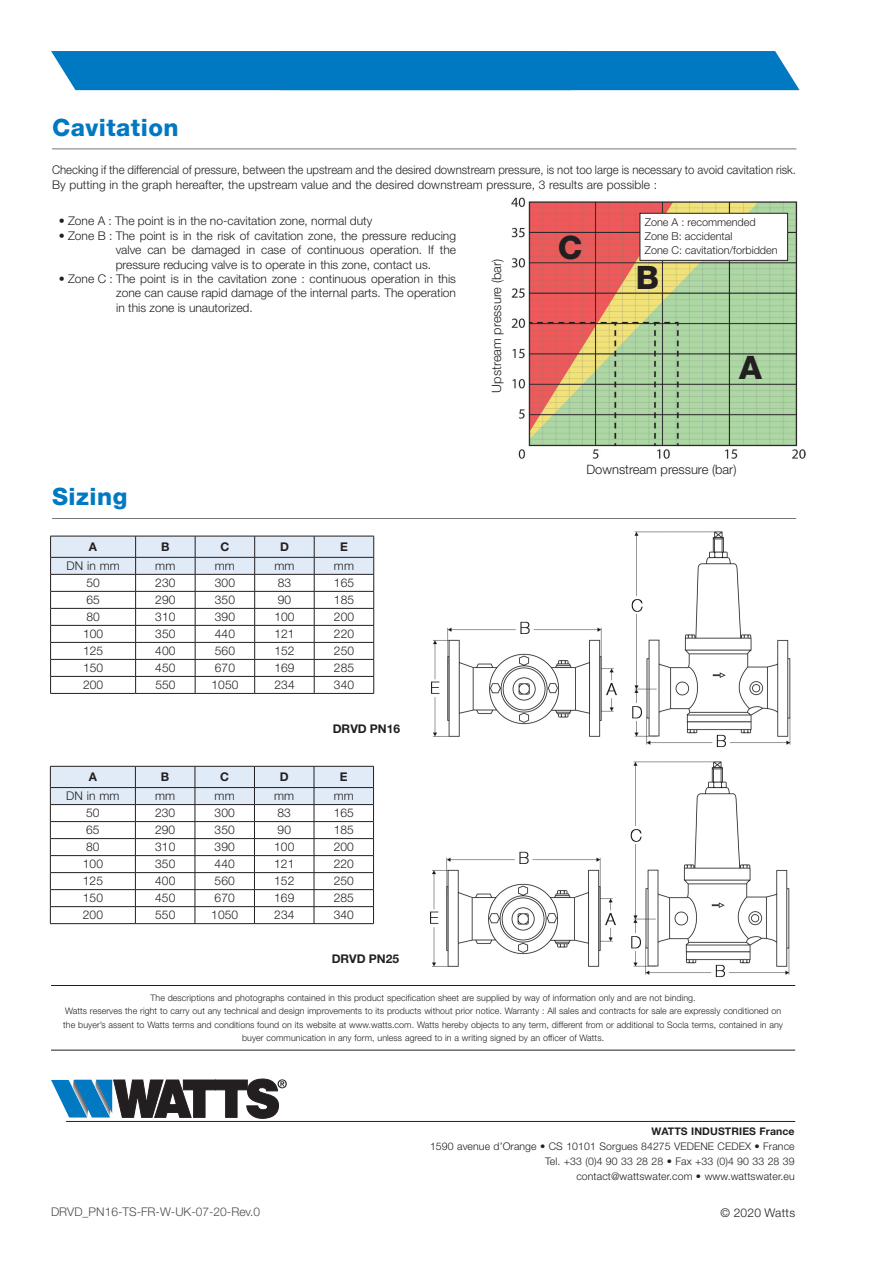
<style>
.page{position:relative;width:893px;height:1263px;background:#fff}
.page>*{position:absolute;margin:0;border:0;box-sizing:border-box;transform-origin:0 0}
.t1{font:800 32.4px "Helvetica Neue LT Std";color:#231f20}
.t2{font:800 24px "Helvetica Neue LT Std";letter-spacing:.02em;color:#0079c2}
.t3{font:300 12.9px "Helvetica Neue LT Std";color:#231f20}
.t4{font:300 12px/14.4px "Helvetica Neue LT Std";color:#231f20;text-align:justify}
.t5{font:300 12px/14.4px "Helvetica Neue LT Std";color:#231f20;scale:.95 1}
.t6{font:300 12px "Helvetica Neue LT Std";color:#4b4c4d}
.t7{font:700 12px "Helvetica Neue LT Std";color:#231f20}
.t8{font:300 12px "Helvetica Neue LT Std";letter-spacing:.02em;color:#231f20}
.t9{font:300 10.8px/14px "Helvetica Neue LT Std";color:#231f20}
.t10{font:300 10.5px/15px "Helvetica Neue LT Std";letter-spacing:.01em;color:#231f20;text-align:right}
.t11{font:700 10.5px "Helvetica Neue LT Std";letter-spacing:.01em;color:#231f20}
.t12{font:300 9px/13.5px "Helvetica Neue LT Std";letter-spacing:.01em;color:#231f20;text-align:center}
</style>
<div class="page">
<hr style="left:66px;top:1121px;width:729px;height:1px;background:#231f20">
<svg style="left:51px;top:1079px;width:236px;height:39px"></svg>
<hr style="left:51px;top:985px;width:744px;height:1px;background:#231f20">
<hr style="left:51px;top:1050px;width:744px;height:1px;background:#231f20">
<div style="left:51px;top:51px;width:749px;height:39px;background:#0079c2"></div>
<hr style="left:52px;top:148px;width:744px;height:1px;background:#757679">
<img style="left:512px;top:197px;width:293px;height:262px">
<div style="left:640px;top:213px;width:148px;height:47px;background:#fff"></div>
<div style="left:639px;top:213px;width:149px;height:48px;border:1px solid #231f20"></div>
<hr style="left:52px;top:518px;width:744px;height:1px;background:#757679">
<hr style="left:195px;top:693px;width:60px;height:1px;background:#231f20">
<hr style="left:255px;top:693px;width:59px;height:1px;background:#231f20">
<hr style="left:314px;top:693px;width:60px;height:1px;background:#231f20">
<hr style="left:50px;top:693px;width:86px;height:1px;background:#231f20">
<svg style="left:50px;top:536px;width:324px;height:157px"></svg>
<hr style="left:136px;top:693px;width:59px;height:1px;background:#231f20">
<img style="left:431px;top:531px;width:360px;height:217px">
<svg style="left:50px;top:766px;width:324px;height:158px"></svg>
<hr style="left:135px;top:923px;width:60px;height:1px;background:#231f20">
<img style="left:430px;top:761px;width:360px;height:217px">
<h2 class="t2" style="left:52px;top:113px;width:128px">Cavitation</h2>
<p class="t5" style="left:52px;top:163px;width:785px">Checking if the differencial of pressure, between the upstream and the desired downstream pressure, is not too large is necessary to avoid cavitation risk.<br>By putting in the graph hereafter, the upstream value and the desired downstream pressure, 3 results are possible :</p>
<p class="t4" style="left:59px;top:214px;width:315px">• Zone A : The point is in the no-cavitation zone, normal duty</p>
<p class="t4" style="left:116px;top:228px;width:342px;text-indent:-57px">• Zone B : The point is in the risk of cavitation zone, the pressure reducing valve can be damaged in case of continuous operation. If the pressure reducing valve is to operate in this zone, contact us.</p>
<p class="t4" style="left:116px;top:271px;width:341px;text-indent:-57px">• Zone C : The point is in the cavitation zone : continuous operation in this zone can cause rapid damage of the internal parts. The operation in this zone is unautorized.</p>
<p class="t3" style="left:489px;top:393px;width:135px;rotate:-90deg">Upstream pressure (bar)</p>
<h2 class="t2" style="left:52px;top:482px;width:77px">Sizing</h2>
<p class="t7" style="left:89px;top:539px;width:10px">A</p>
<p class="t7" style="left:161px;top:539px;width:10px">B</p>
<p class="t7" style="left:220px;top:539px;width:10px">C</p>
<p class="t7" style="left:280px;top:539px;width:10px">D</p>
<p class="t7" style="left:340px;top:539px;width:9px">E</p>
<p class="t4" style="left:66px;top:558px;width:55px">DN in mm</p>
<p class="t4" style="left:155px;top:558px;width:22px">mm</p>
<p class="t4" style="left:215px;top:558px;width:22px">mm</p>
<p class="t4" style="left:274px;top:558px;width:22px">mm</p>
<p class="t4" style="left:334px;top:558px;width:22px">mm</p>
<p class="t4" style="left:86px;top:575px;width:15px">50</p>
<p class="t4" style="left:155px;top:575px;width:22px">230</p>
<p class="t4" style="left:215px;top:575px;width:22px">300</p>
<p class="t4" style="left:278px;top:575px;width:15px">83</p>
<p class="t4" style="left:334px;top:575px;width:22px">165</p>
<p class="t4" style="left:86px;top:592px;width:15px">65</p>
<p class="t4" style="left:155px;top:592px;width:22px">290</p>
<p class="t4" style="left:215px;top:592px;width:22px">350</p>
<p class="t4" style="left:278px;top:592px;width:15px">90</p>
<p class="t4" style="left:334px;top:592px;width:22px">185</p>
<p class="t4" style="left:86px;top:609px;width:15px">80</p>
<p class="t4" style="left:155px;top:609px;width:22px">310</p>
<p class="t4" style="left:215px;top:609px;width:22px">390</p>
<p class="t4" style="left:274px;top:609px;width:22px">100</p>
<p class="t4" style="left:334px;top:609px;width:22px">200</p>
<p class="t4" style="left:83px;top:626px;width:22px">100</p>
<p class="t4" style="left:155px;top:626px;width:22px">350</p>
<p class="t4" style="left:215px;top:626px;width:22px">440</p>
<p class="t4" style="left:274px;top:626px;width:22px">121</p>
<p class="t4" style="left:334px;top:626px;width:22px">220</p>
<p class="t4" style="left:83px;top:643px;width:22px">125</p>
<p class="t4" style="left:155px;top:643px;width:22px">400</p>
<p class="t4" style="left:215px;top:643px;width:22px">560</p>
<p class="t4" style="left:274px;top:643px;width:22px">152</p>
<p class="t4" style="left:334px;top:643px;width:22px">250</p>
<p class="t4" style="left:83px;top:660px;width:22px">150</p>
<p class="t4" style="left:155px;top:660px;width:22px">450</p>
<p class="t4" style="left:215px;top:660px;width:22px">670</p>
<p class="t4" style="left:274px;top:660px;width:22px">169</p>
<p class="t4" style="left:334px;top:660px;width:22px">285</p>
<p class="t4" style="left:83px;top:677px;width:22px">200</p>
<p class="t4" style="left:155px;top:677px;width:22px">550</p>
<p class="t4" style="left:211px;top:677px;width:29px">1050</p>
<p class="t4" style="left:274px;top:677px;width:22px">234</p>
<p class="t4" style="left:334px;top:677px;width:22px">340</p>
<p class="t7" style="left:333px;top:721px;width:69px">DRVD PN16</p>
<p class="t7" style="left:89px;top:769px;width:10px">A</p>
<p class="t7" style="left:161px;top:769px;width:10px">B</p>
<p class="t7" style="left:220px;top:769px;width:10px">C</p>
<p class="t7" style="left:280px;top:769px;width:10px">D</p>
<p class="t7" style="left:340px;top:769px;width:9px">E</p>
<p class="t4" style="left:66px;top:789px;width:55px">DN in mm</p>
<p class="t4" style="left:155px;top:789px;width:22px">mm</p>
<p class="t4" style="left:215px;top:789px;width:22px">mm</p>
<p class="t4" style="left:274px;top:789px;width:22px">mm</p>
<p class="t4" style="left:334px;top:789px;width:22px">mm</p>
<p class="t4" style="left:86px;top:806px;width:15px">50</p>
<p class="t4" style="left:155px;top:806px;width:22px">230</p>
<p class="t4" style="left:215px;top:806px;width:22px">300</p>
<p class="t4" style="left:278px;top:806px;width:15px">83</p>
<p class="t4" style="left:334px;top:806px;width:22px">165</p>
<p class="t4" style="left:86px;top:823px;width:15px">65</p>
<p class="t4" style="left:155px;top:823px;width:22px">290</p>
<p class="t4" style="left:215px;top:823px;width:22px">350</p>
<p class="t4" style="left:278px;top:823px;width:15px">90</p>
<p class="t4" style="left:334px;top:823px;width:22px">185</p>
<p class="t4" style="left:86px;top:840px;width:15px">80</p>
<p class="t4" style="left:155px;top:840px;width:22px">310</p>
<p class="t4" style="left:215px;top:840px;width:22px">390</p>
<p class="t4" style="left:274px;top:840px;width:22px">100</p>
<p class="t4" style="left:334px;top:840px;width:22px">200</p>
<p class="t4" style="left:83px;top:857px;width:22px">100</p>
<p class="t4" style="left:155px;top:857px;width:22px">350</p>
<p class="t4" style="left:215px;top:857px;width:22px">440</p>
<p class="t4" style="left:274px;top:857px;width:22px">121</p>
<p class="t4" style="left:334px;top:857px;width:22px">220</p>
<p class="t4" style="left:83px;top:874px;width:22px">125</p>
<p class="t4" style="left:155px;top:874px;width:22px">400</p>
<p class="t4" style="left:215px;top:874px;width:22px">560</p>
<p class="t4" style="left:274px;top:874px;width:22px">152</p>
<p class="t4" style="left:334px;top:874px;width:22px">250</p>
<p class="t4" style="left:83px;top:891px;width:22px">150</p>
<p class="t4" style="left:155px;top:891px;width:22px">450</p>
<p class="t4" style="left:215px;top:891px;width:22px">670</p>
<p class="t4" style="left:274px;top:891px;width:22px">169</p>
<p class="t4" style="left:334px;top:891px;width:22px">285</p>
<p class="t4" style="left:83px;top:908px;width:22px">200</p>
<p class="t4" style="left:155px;top:908px;width:22px">550</p>
<p class="t4" style="left:211px;top:908px;width:29px">1050</p>
<p class="t4" style="left:274px;top:908px;width:22px">234</p>
<p class="t4" style="left:334px;top:908px;width:22px">340</p>
<p class="t7" style="left:332px;top:951px;width:69px">DRVD PN25</p>
<p class="t9" style="left:645px;top:215px;width:113px">Zone A : recommended<br>Zone B: accidental</p>
<h1 class="t1" style="left:558px;top:228px;width:26px">C</h1>
<p class="t9" style="left:645px;top:243px;width:134px">Zone C: cavitation/forbidden</p>
<h1 class="t1" style="left:636px;top:259px;width:25px">B</h1>
<h1 class="t1" style="left:739px;top:348px;width:24px">A</h1>
<p class="t3" style="left:586px;top:461px;width:152px">Downstream pressure (bar)</p>
<p class="t12" style="left:63px;top:990px;width:721px">The descriptions and photographs contained in this product specification sheet are supplied by way of information only and are not binding.<br>Watts reserves the right to carry out any technical and design improvements to its products without prior notice. Warranty : All sales and contracts for sale are expressly conditioned on the buyer’s assent to Watts terms and conditions found on its website at www.watts.com. Watts hereby objects to any term, different from or additional to Socla terms, contained in any buyer communication in any form, unless agreed to in a writing signed by an officer of Watts.</p>
<p class="t6" style="left:51px;top:1204px;width:211px">DRVD_PN16-TS-FR-W-UK-07-20-Rev.0</p>
<p class="t11" style="left:651px;top:1125px;width:145px">WATTS INDUSTRIES France</p>
<p class="t10" style="left:430px;top:1139px;width:366px">1590 avenue d’Orange • CS 10101 Sorgues 84275 VEDENE CEDEX • France<br>Tel. +33 (0)4 90 33 28 28 • Fax +33 (0)4 90 33 28 39 contact@wattswater.com • www.wattswater.eu</p>
<p class="t8" style="left:721px;top:1205px;width:76px">© 2020 Watts</p>
</div>
